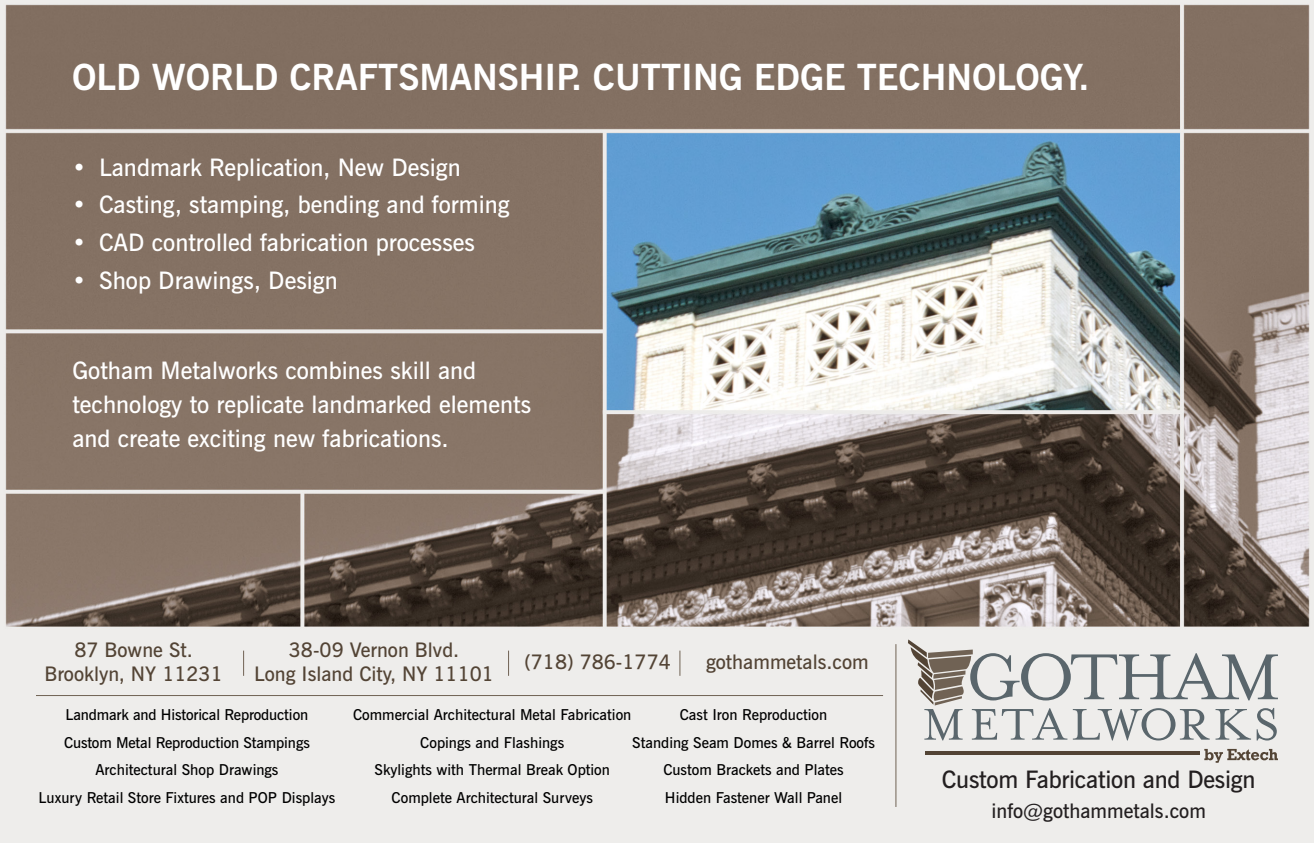
<style>
.page{position:relative;width:1314px;height:843px;background:#fff}
.page>*{position:absolute;margin:0;border:0;box-sizing:border-box;transform-origin:0 0}
.t1{font:700 36px "News Gothic BT";color:#fff}
.t2{font:600 24px/34px "News Gothic BT";color:#fff}
.t3{font:600 24px "News Gothic BT";letter-spacing:-.01em;color:#231f20}
.t4{font:600 20px "News Gothic BT";color:#534435}
.t5{font:600 20px "News Gothic BT";color:#231f20}
.t6{font:600 15px "News Gothic BT";color:#000}
</style>
<div class="page">
<img style="left:0;top:0;width:1314px;height:842px">
<svg style="left:908px;top:639px;width:370px;height:101px"></svg>
<svg style="left:1204px;top:748px;width:74px;height:14px"></svg>
<hr style="left:925px;top:751px;width:275px;height:4px;background:#534435">
<hr style="left:896px;top:644px;width:1px;height:162px;background:#706254">
<svg style="left:243px;top:650px;width:1px;height:25px"></svg>
<svg style="left:508px;top:650px;width:1px;height:25px"></svg>
<svg style="left:680px;top:650px;width:1px;height:25px"></svg>
<hr style="left:36px;top:695px;width:847px;height:1px;background:#706254">
<p class="t1" style="left:72px;top:55px;width:1019px">OLD WORLD CRAFTSMANSHIP. CUTTING EDGE TECHNOLOGY.</p>
<p class="t2" style="left:72px;top:150px;width:390px">• Landmark Replication, New Design</p>
<p class="t2" style="left:72px;top:188px;width:439px">• Casting, stamping, bending and forming</p>
<p class="t2" style="left:72px;top:225px;width:405px">• CAD controlled fabrication processes</p>
<p class="t2" style="left:72px;top:263px;width:267px">• Shop Drawings, Design</p>
<p class="t2" style="left:72px;top:353px;width:460px">Gotham Metalworks combines skill and technology to replicate landmarked elements and create exciting new fabrications.</p>
<p class="t4" style="left:74px;top:638px;width:120px">87 Bowne St.</p>
<p class="t4" style="left:44px;top:662px;width:180px">Brooklyn, NY 11231</p>
<p class="t4" style="left:289px;top:638px;width:172px">38-09 Vernon Blvd.</p>
<p class="t4" style="left:254px;top:662px;width:241px">Long Island City, NY 11101</p>
<p class="t4" style="left:524px;top:650px;width:148px">(718) 786-1774</p>
<p class="t4" style="left:706px;top:650px;width:164px">gothammetals.com</p>
<p class="t6" style="left:66px;top:705px;width:244px">Landmark and Historical Reproduction</p>
<p class="t6" style="left:680px;top:705px;width:149px">Cast Iron Reproduction</p>
<p class="t6" style="left:353px;top:705px;width:280px">Commercial Architectural Metal Fabrication</p>
<p class="t6" style="left:64px;top:733px;width:248px">Custom Metal Reproduction Stampings</p>
<p class="t6" style="left:96px;top:760px;width:184px">Architectural Shop Drawings</p>
<p class="t6" style="left:420px;top:733px;width:145px">Copings and Flashings</p>
<p class="t6" style="left:632px;top:733px;width:244px">Standing Seam Domes &amp; Barrel Roofs</p>
<p class="t6" style="left:375px;top:760px;width:237px">Skylights with Thermal Break Option</p>
<p class="t6" style="left:663px;top:760px;width:182px">Custom Brackets and Plates</p>
<p class="t6" style="left:39px;top:788px;width:298px">Luxury Retail Store Fixtures and POP Displays</p>
<p class="t6" style="left:392px;top:788px;width:203px">Complete Architectural Surveys</p>
<p class="t6" style="left:665px;top:788px;width:179px">Hidden Fastener Wall Panel</p>
<p class="t3" style="left:942px;top:765px;width:315px">Custom Fabrication and Design</p>
<p class="t5" style="left:992px;top:798px;width:216px">info@gothammetals.com</p>
</div>
